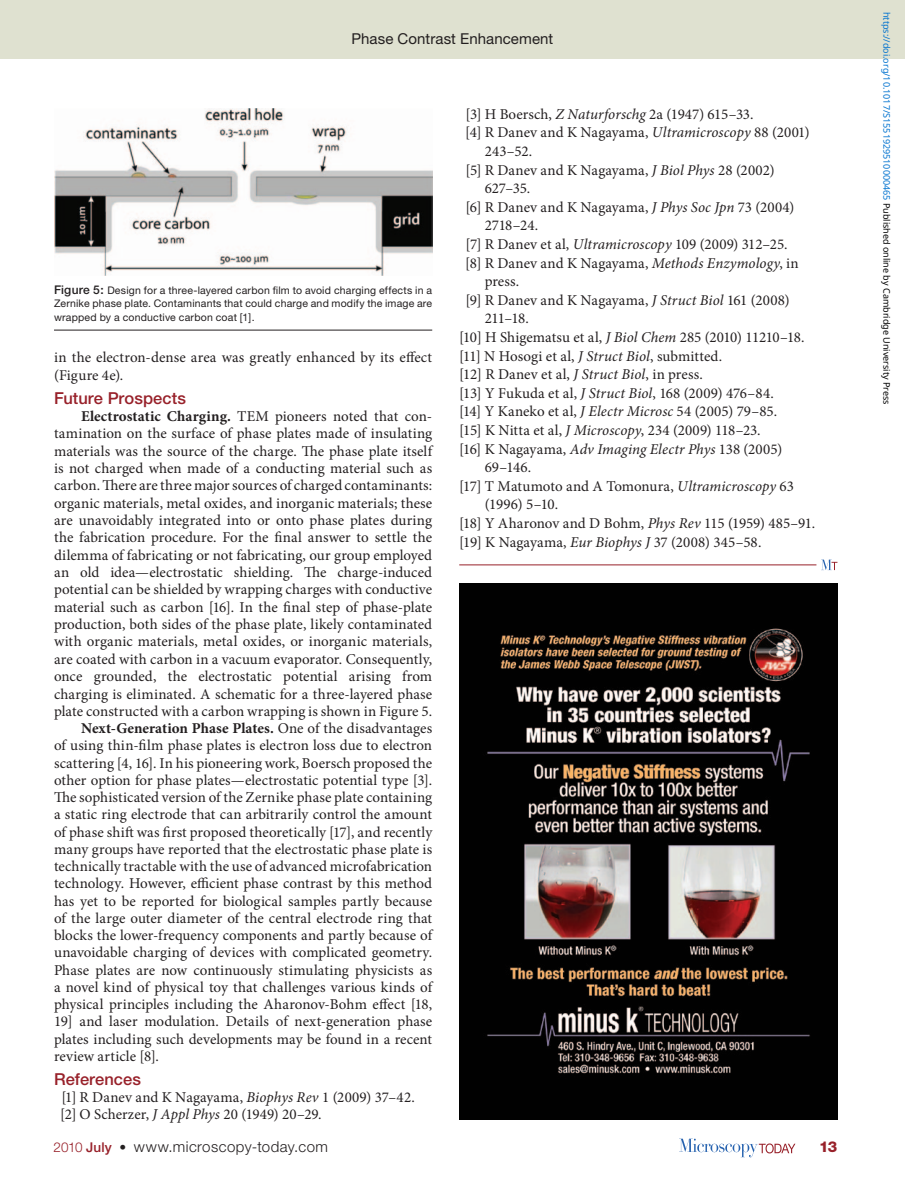
<style>
.page{position:relative;width:905px;height:1188px;background:#fff}
.page>*{position:absolute;margin:0;border:0;box-sizing:border-box;transform-origin:0 0}
.t1{font:500 16.5px "Helvetica Neue";letter-spacing:.005em;color:#98212a}
.t2{font:15px/17.2px "Minion Pro";letter-spacing:.005em;color:#231f20}
.t3{font:700 15px "Minion Pro";color:#231f20}
.t4{font:300 15px "Helvetica Neue";letter-spacing:.03em;color:#231f20}
.t5{font:15px "Helvetica Neue";letter-spacing:.005em;color:#231f20}
.t6{font:800 15px "Helvetica Neue";color:#98212a}
.t7{font:10.5px/13.5px "Helvetica Neue";letter-spacing:.02em;color:#231f20;text-align:justify}
.t8{font:9px "Noto Sans";color:#0172cf}
.s1{font-weight:500;font-size:12px}
.s2{font-weight:700}
.s3{font-weight:400}
.s4{font-style:italic}
.s5{font-size:13.5px;color:#98212a}
.s6{font-weight:500;font-size:13.5px;color:#98212a}
.s7{font-weight:500;font-size:13.5px}
.s8{color:#000}
</style>
<div class="page">
<svg style="left:679px;top:1139px;width:116px;height:18px"></svg>
<div style="left:0;top:0;width:904px;height:58px;background:#dfe1d0"></div>
<hr style="left:459px;top:565px;width:357px;height:1px;background:#98212a">
<hr style="left:54px;top:330px;width:378px;height:1px;background:#231f20">
<img style="left:54px;top:108px;width:378px;height:167px">
<svg style="left:821px;top:560px;width:16px;height:10px"></svg>
<img style="left:459px;top:583px;width:378px;height:536px">
<p class="t5" style="left:351px;top:30px;width:203px">Phase Contrast Enhancement</p>
<p class="t7" style="left:54px;top:283px;width:379px"><span class="s1">Figure 5:</span> Design for a three-layered carbon film to avoid charging effects in a Zernike phase plate. Contaminants that could charge and modify the image are wrapped by a conductive carbon coat [1].</p>
<p class="t2" style="left:54px;top:349px;width:379px">in the electron-dense area was greatly enhanced by its effect (Figure 4e).</p>
<p class="t1" style="left:54px;top:388px;width:133px">Future Prospects</p>
<p class="t2" style="left:81px;top:408px;width:352px"><span class="s2">Electrostatic Charging.</span> TEM pioneers noted that con-</p>
<p class="t2" style="left:54px;top:425px;width:380px">tamination on the surface of phase plates made of insulating</p>
<p class="t2" style="left:54px;top:442px;width:379px">materials was the source of the charge. The phase plate itself</p>
<p class="t2" style="left:54px;top:460px;width:379px">is not charged when made of a conducting material such as</p>
<p class="t2" style="left:54px;top:477px;width:379px">carbon. There are three major sources of charged contaminants:</p>
<p class="t2" style="left:54px;top:494px;width:380px">organic materials, metal oxides, and inorganic materials; these</p>
<p class="t2" style="left:54px;top:512px;width:379px">are unavoidably integrated into or onto phase plates during</p>
<p class="t2" style="left:54px;top:529px;width:379px">the fabrication procedure. For the final answer to settle the</p>
<p class="t2" style="left:54px;top:546px;width:379px">dilemma of fabricating or not fabricating, our group employed</p>
<p class="t2" style="left:54px;top:564px;width:379px">an old idea—electrostatic shielding. The charge-induced</p>
<p class="t2" style="left:54px;top:581px;width:379px">potential can be shielded by wrapping charges with conductive</p>
<p class="t2" style="left:54px;top:598px;width:379px">material such as carbon [16]. In the final step of phase-plate</p>
<p class="t2" style="left:54px;top:616px;width:379px">production, both sides of the phase plate, likely contaminated</p>
<p class="t2" style="left:54px;top:633px;width:379px">with organic materials, metal oxides, or inorganic materials,</p>
<p class="t2" style="left:54px;top:651px;width:379px">are coated with carbon in a vacuum evaporator. Consequently,</p>
<p class="t2" style="left:54px;top:668px;width:379px">once grounded, the electrostatic potential arising from</p>
<p class="t2" style="left:54px;top:685px;width:380px">charging is eliminated. A schematic for a three-layered phase</p>
<p class="t2" style="left:54px;top:703px;width:379px">plate constructed with a carbon wrapping is shown in Figure 5.</p>
<p class="t3" style="left:81px;top:718px;width:353px">Next-Generation Phase Plates. <span class="s3">One of the disadvantages</span></p>
<p class="t2" style="left:54px;top:737px;width:379px">of using thin-film phase plates is electron loss due to electron</p>
<p class="t2" style="left:54px;top:754px;width:380px">scattering [4, 16]. In his pioneering work, Boersch proposed the</p>
<p class="t2" style="left:54px;top:772px;width:379px">other option for phase plates—electrostatic potential type [3].</p>
<p class="t2" style="left:54px;top:789px;width:380px">The sophisticated version of the Zernike phase plate containing</p>
<p class="t2" style="left:54px;top:806px;width:379px">a static ring electrode that can arbitrarily control the amount</p>
<p class="t2" style="left:54px;top:823px;width:379px">of phase shift was first proposed theoretically [17], and recently</p>
<p class="t2" style="left:54px;top:841px;width:380px">many groups have reported that the electrostatic phase plate is</p>
<p class="t2" style="left:54px;top:858px;width:379px">technically tractable with the use of advanced microfabrication</p>
<p class="t2" style="left:54px;top:875px;width:379px">technology. However, efficient phase contrast by this method</p>
<p class="t2" style="left:54px;top:892px;width:379px">has yet to be reported for biological samples partly because</p>
<p class="t2" style="left:54px;top:910px;width:380px">of the large outer diameter of the central electrode ring that</p>
<p class="t2" style="left:54px;top:927px;width:379px">blocks the lower-frequency components and partly because of</p>
<p class="t2" style="left:54px;top:944px;width:379px">unavoidable charging of devices with complicated geometry.</p>
<p class="t2" style="left:54px;top:961px;width:380px">Phase plates are now continuously stimulating physicists as</p>
<p class="t2" style="left:54px;top:979px;width:380px">a novel kind of physical toy that challenges various kinds of</p>
<p class="t2" style="left:54px;top:996px;width:379px">physical principles including the Aharonov-Bohm effect [18,</p>
<p class="t2" style="left:54px;top:1013px;width:380px">19] and laser modulation. Details of next-generation phase</p>
<p class="t2" style="left:54px;top:1030px;width:379px">plates including such developments may be found in a recent</p>
<p class="t2" style="left:54px;top:1048px;width:106px">review article [8].</p>
<p class="t1" style="left:54px;top:1069px;width:89px">References</p>
<p class="t2" style="left:60px;top:1089px;width:356px">[1] R Danev and K Nagayama, <span class="s4">Biophys Rev</span> 1 (2009) 37–42. [2] O Scherzer, <span class="s4">J Appl Phys</span> 20 (1949) 20–29.</p>
<p class="t2" style="left:465px;top:105px;width:289px">[3] H Boersch, <span class="s4">Z Naturforschg</span> 2a (1947) 615–33.</p>
<p class="t2" style="left:465px;top:124px;width:346px">[4] R Danev and K Nagayama, <span class="s4">Ultramicroscopy</span> 88 (2001)</p>
<p class="t2" style="left:484px;top:143px;width:49px">243–52.</p>
<p class="t2" style="left:465px;top:161px;width:310px">[5] R Danev and K Nagayama, <span class="s4">J Biol Phys</span> 28 (2002)</p>
<p class="t2" style="left:484px;top:180px;width:47px">627–35.</p>
<p class="t2" style="left:465px;top:198px;width:330px">[6] R Danev and K Nagayama, <span class="s4">J Phys Soc Jpn</span> 73 (2004)</p>
<p class="t2" style="left:484px;top:217px;width:55px">2718–24.</p>
<p class="t2" style="left:465px;top:236px;width:323px">[7] R Danev et al, <span class="s4">Ultramicroscopy</span> 109 (2009) 312–25.</p>
<p class="t2" style="left:465px;top:254px;width:335px">[8] R Danev and K Nagayama, <span class="s4">Methods Enzymology</span>, in</p>
<p class="t2" style="left:484px;top:273px;width:36px">press.</p>
<p class="t2" style="left:465px;top:291px;width:326px">[9] R Danev and K Nagayama, <span class="s4">J Struct Biol</span> 161 (2008)</p>
<p class="t2" style="left:484px;top:310px;width:46px">211–18.</p>
<p class="t2" style="left:459px;top:329px;width:347px">[10] H Shigematsu et al, <span class="s4">J Biol Chem</span> 285 (2010) 11210–18.</p>
<p class="t2" style="left:459px;top:347px;width:264px">[11] N Hosogi et al, <span class="s4">J Struct Biol</span>, submitted.</p>
<p class="t2" style="left:459px;top:366px;width:245px">[12] R Danev et al, <span class="s4">J Struct Biol</span>, in press.</p>
<p class="t2" style="left:459px;top:384px;width:316px">[13] Y Fukuda et al, <span class="s4">J Struct Biol</span>, 168 (2009) 476–84.</p>
<p class="t2" style="left:459px;top:403px;width:319px">[14] Y Kaneko et al, <span class="s4">J Electr Microsc</span> 54 (2005) 79–85.</p>
<p class="t2" style="left:459px;top:422px;width:303px">[15] K Nitta et al, <span class="s4">J Microscopy</span>, 234 (2009) 118–23.</p>
<p class="t2" style="left:459px;top:440px;width:324px">[16] K Nagayama, <span class="s4">Adv Imaging Electr Phys</span> 138 (2005)</p>
<p class="t2" style="left:485px;top:459px;width:48px">69–146.</p>
<p class="t2" style="left:459px;top:477px;width:336px">[17] T Matumoto and A Tomonura, <span class="s4">Ultramicroscopy</span> 63</p>
<p class="t2" style="left:485px;top:496px;width:75px">(1996) 5–10.</p>
<p class="t2" style="left:459px;top:515px;width:357px">[18] Y Aharonov and D Bohm, <span class="s4">Phys Rev</span> 115 (1959) 485–91.</p>
<p class="t2" style="left:459px;top:533px;width:304px">[19] K Nagayama, <span class="s4">Eur Biophys J</span> 37 (2008) 345–58.</p>
<p class="t4" style="left:54px;top:1137px;width:276px"><span class="s5">2010</span> <span class="s6">July</span> <span class="s7">•</span> www.microscopy-today.com</p>
<p class="t6" style="left:819px;top:1138px;width:20px">13</p>
<p class="t8" style="left:893px;top:12px;width:394px;rotate:90deg">https://doi.org/10.1017/S1551929510000465 <span class="s8">Published online by Cambridge University Press</span></p>
</div>
